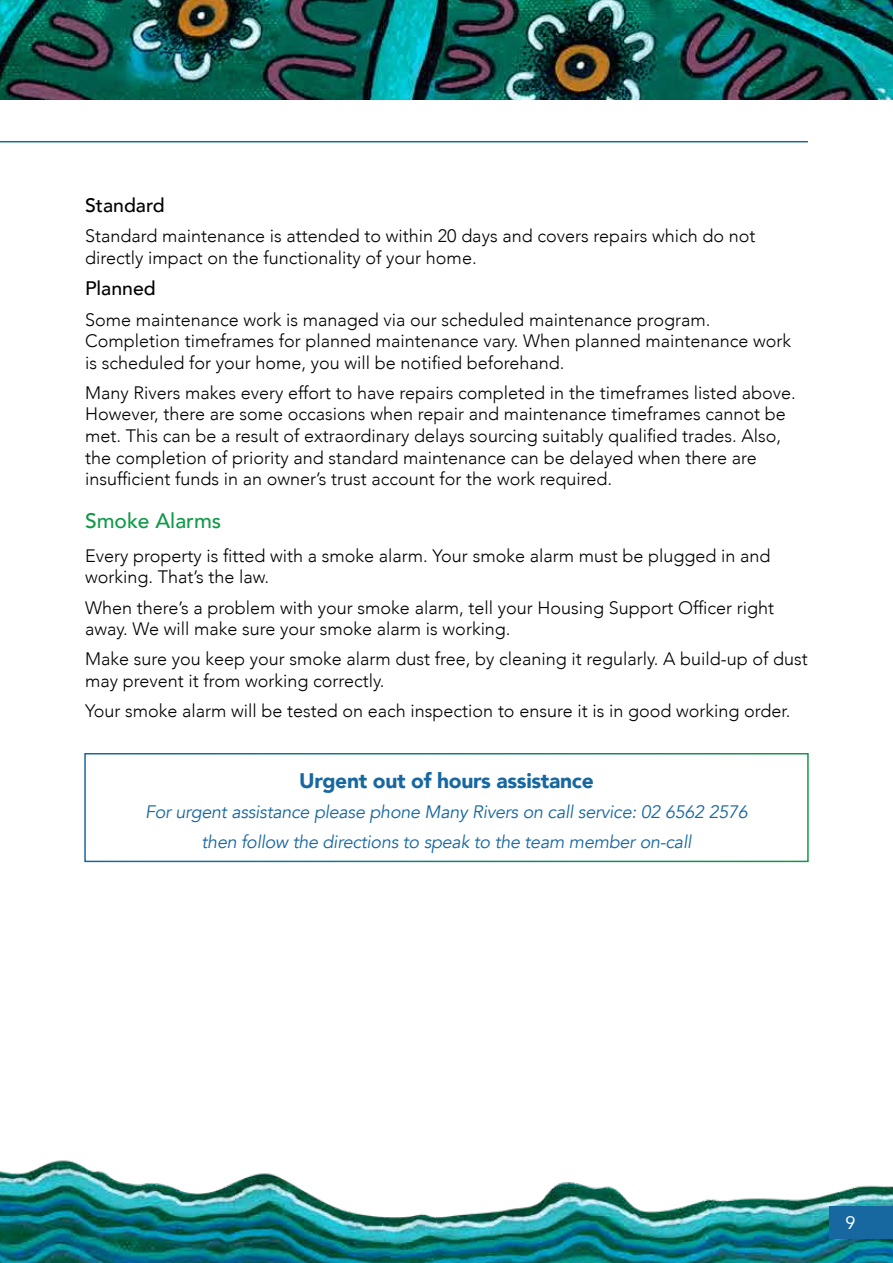
<style>
.page{position:relative;width:893px;height:1263px;background:#fff}
.page>*{position:absolute;margin:0;border:0;box-sizing:border-box;transform-origin:0 0}
.t1{font:900 21px "Avenir";letter-spacing:-.015em;color:#1767a0}
.t2{font:500 21px "Avenir";color:#109948}
.t3{font:500 19.5px "Avenir";color:#000}
.t4{font:300 18px/21.6px "Avenir";color:#000}
.t5{font:italic 18px/30.2px "Avenir";letter-spacing:-.015em;color:#1767a0;text-align:center}
.t6{font:18px "Avenir";color:#fff}
</style>
<div class="page">
<img style="left:0;top:1160px;width:893px;height:103px">
<img style="left:0;top:0;width:893px;height:99px">
<div style="left:830px;top:1206px;width:63px;height:33px;background:#1767a0"></div>
<hr style="left:0;top:141px;width:808px;height:1px;background:#1767a0">
<div style="left:84px;top:753px;width:725px;height:109px;border:2px solid #fff"></div>
<p class="t3" style="left:85px;top:188px;width:81px">Standard</p>
<p class="t4" style="left:85px;top:225px;width:672px">Standard maintenance is attended to within 20 days and covers repairs which do not directly impact on the functionality of your home.</p>
<p class="t3" style="left:85px;top:272px;width:72px">Planned</p>
<p class="t4" style="left:85px;top:309px;width:708px">Some maintenance work is managed via our scheduled maintenance program.<br>Completion timeframes for planned maintenance vary. When planned maintenance work is scheduled for your home, you will be notified beforehand.</p>
<p class="t4" style="left:85px;top:382px;width:712px">Many Rivers makes every effort to have repairs completed in the timeframes listed above.<br>However, there are some occasions when repair and maintenance timeframes cannot be met. This can be a result of extraordinary delays sourcing suitably qualified trades. Also, the completion of priority and standard maintenance can be delayed when there are insufficient funds in an owner’s trust account for the work required.</p>
<p class="t2" style="left:85px;top:502px;width:138px">Smoke Alarms</p>
<p class="t4" style="left:85px;top:545px;width:687px">Every property is fitted with a smoke alarm. Your smoke alarm must be plugged in and working. That’s the law.</p>
<p class="t4" style="left:85px;top:597px;width:691px">When there’s a problem with your smoke alarm, tell your Housing Support Officer right away. We will make sure your smoke alarm is working.</p>
<p class="t4" style="left:85px;top:648px;width:724px">Make sure you keep your smoke alarm dust free, by cleaning it regularly. A build-up of dust may prevent it from working correctly.</p>
<p class="t4" style="left:85px;top:700px;width:707px">Your smoke alarm will be tested on each inspection to ensure it is in good working order.</p>
<p class="t1" style="left:299px;top:762px;width:296px">Urgent out of hours assistance</p>
<p class="t5" style="left:145px;top:797px;width:604px">For urgent assistance please phone Many Rivers on call service: 02 6562 2576 then follow the directions to speak to the team member on-call</p>
<p class="t6" style="left:845px;top:1208px;width:12px">9</p>
</div>
